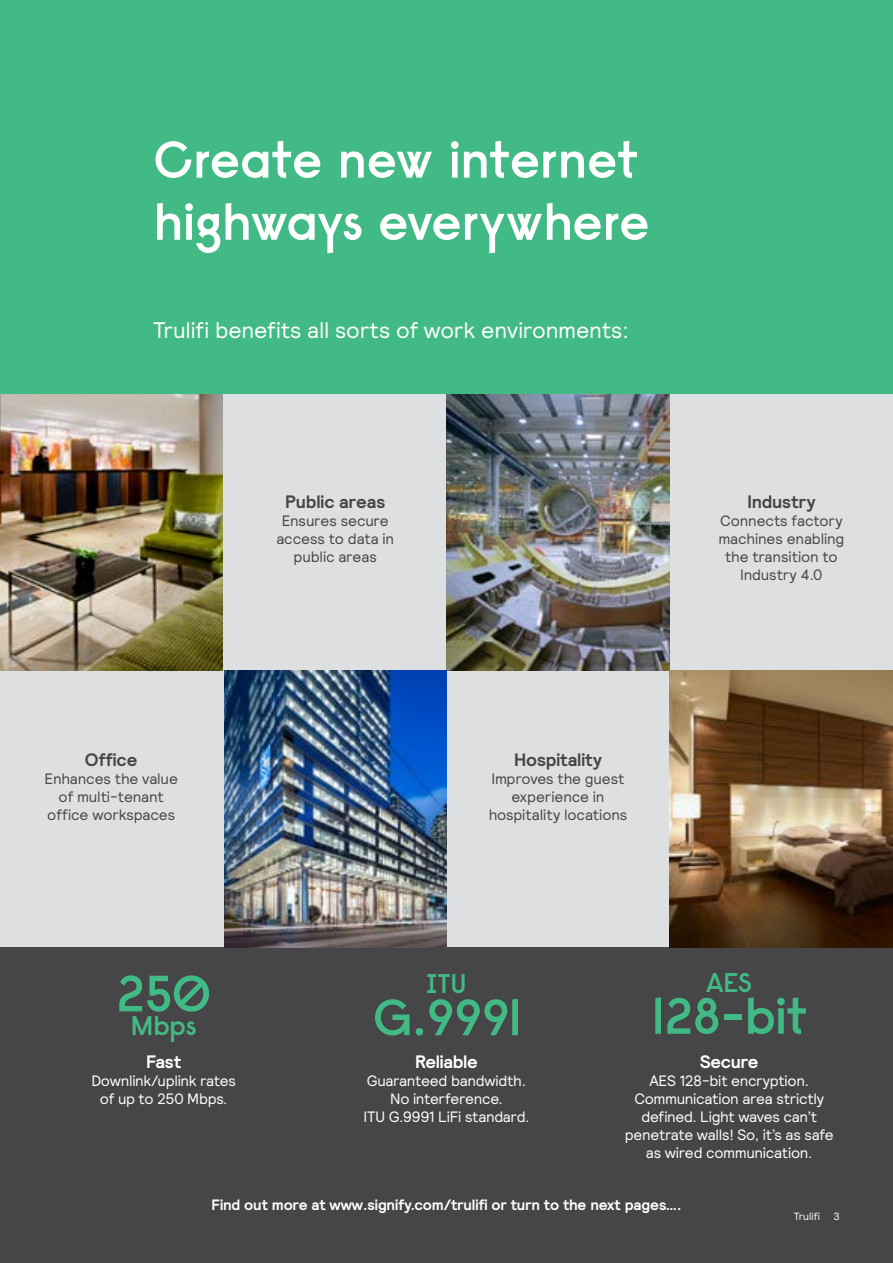
<style>
.page{position:relative;width:893px;height:1263px;background:#fff}
.page>*{position:absolute;margin:0;border:0;box-sizing:border-box;transform-origin:0 0}
.t1{font:600 51.75px/62.1px "Signify Raisonne";letter-spacing:-.015em;color:#fff}
.t2{font:600 51px "Signify Raisonne";letter-spacing:-.03em;color:#42ba85}
.t3{font:600 27px "Signify Raisonne";letter-spacing:-.025em;color:#42ba85}
.t4{font:22.5px "Signify Relative";letter-spacing:-.005em;color:#fff}
.t5{font:700 18px "Signify Relative";letter-spacing:-.005em;color:#464547}
.t6{font:700 18px "Signify Relative";letter-spacing:-.02em;color:#fff}
.t7{font:15px/18px "Signify Relative";letter-spacing:-.02em;color:#fff;text-align:center}
.t8{font:15px/18px "Signify Relative";letter-spacing:-.01em;color:#464547;text-align:center}
.t9{font:700 15px "Signify Relative";letter-spacing:-.01em;color:#fff}
.t10{font:10.5px "Signify Relative";letter-spacing:-.005em;color:#fff}
</style>
<div class="page">
<div style="left:0;top:947px;width:893px;height:316px;background:#464547"></div>
<div style="left:0;top:0;width:893px;height:395px;background:#42ba85"></div>
<div style="left:0;top:395px;width:893px;height:552px;background:#dedfe1"></div>
<img style="left:446px;top:395px;width:223px;height:276px">
<img style="left:670px;top:671px;width:223px;height:276px">
<img style="left:0;top:395px;width:222px;height:276px">
<img style="left:224px;top:671px;width:222px;height:276px">
<svg style="left:375px;top:999px;width:143px;height:36px"></svg>
<h1 class="t1" style="left:153px;top:128px;width:498px">Create new internet highways everywhere</h1>
<h3 class="t4" style="left:153px;top:316px;width:477px">Trulifi benefits all sorts of work environments:</h3>
<p class="t5" style="left:85px;top:748px;width:54px">Office</p>
<p class="t8" style="left:45px;top:769px;width:135px">Enhances the value of multi-tenant office workspaces</p>
<p class="t5" style="left:285px;top:490px;width:102px">Public areas</p>
<p class="t8" style="left:276px;top:512px;width:119px">Ensures secure access to data in public areas</p>
<p class="t5" style="left:514px;top:748px;width:89px">Hospitality</p>
<p class="t8" style="left:489px;top:769px;width:140px">Improves the guest experience in hospitality locations</p>
<p class="t5" style="left:747px;top:490px;width:69px">Industry</p>
<p class="t8" style="left:718px;top:512px;width:127px">Connects factory machines enabling the transition to<br>Industry 4.0</p>
<h2 class="t2" style="left:116px;top:961px;width:97px">250</h2>
<h3 class="t3" style="left:130px;top:1009px;width:68px">Mbps</h3>
<p class="t6" style="left:146px;top:1050px;width:37px">Fast</p>
<p class="t7" style="left:91px;top:1072px;width:146px">Downlink/uplink rates of up to 250 Mbps.</p>
<h3 class="t3" style="left:426px;top:966px;width:42px">ITU</h3>
<h3 class="t3" style="left:706px;top:965px;width:47px">AES</h3>
<h2 class="t2" style="left:651px;top:983px;width:158px">128-bit</h2>
<p class="t6" style="left:415px;top:1050px;width:64px">Reliable</p>
<p class="t7" style="left:364px;top:1072px;width:167px">Guaranteed bandwidth.<br>No interference.<br>ITU G.9991 LiFi standard.</p>
<p class="t6" style="left:700px;top:1050px;width:60px">Secure</p>
<p class="t7" style="left:625px;top:1072px;width:210px">AES 128-bit encryption.<br>Communication area strictly defined. Light waves can’t penetrate walls! So, it’s as safe as wired communication.</p>
<p class="t9" style="left:211px;top:1194px;width:471px">Find out more at www.signify.com/trulifi or turn to the next pages….</p>
<p class="t10" style="left:794px;top:1210px;width:28px">Trulifi</p>
<p class="t10" style="left:833px;top:1210px;width:8px">3</p>
</div>
